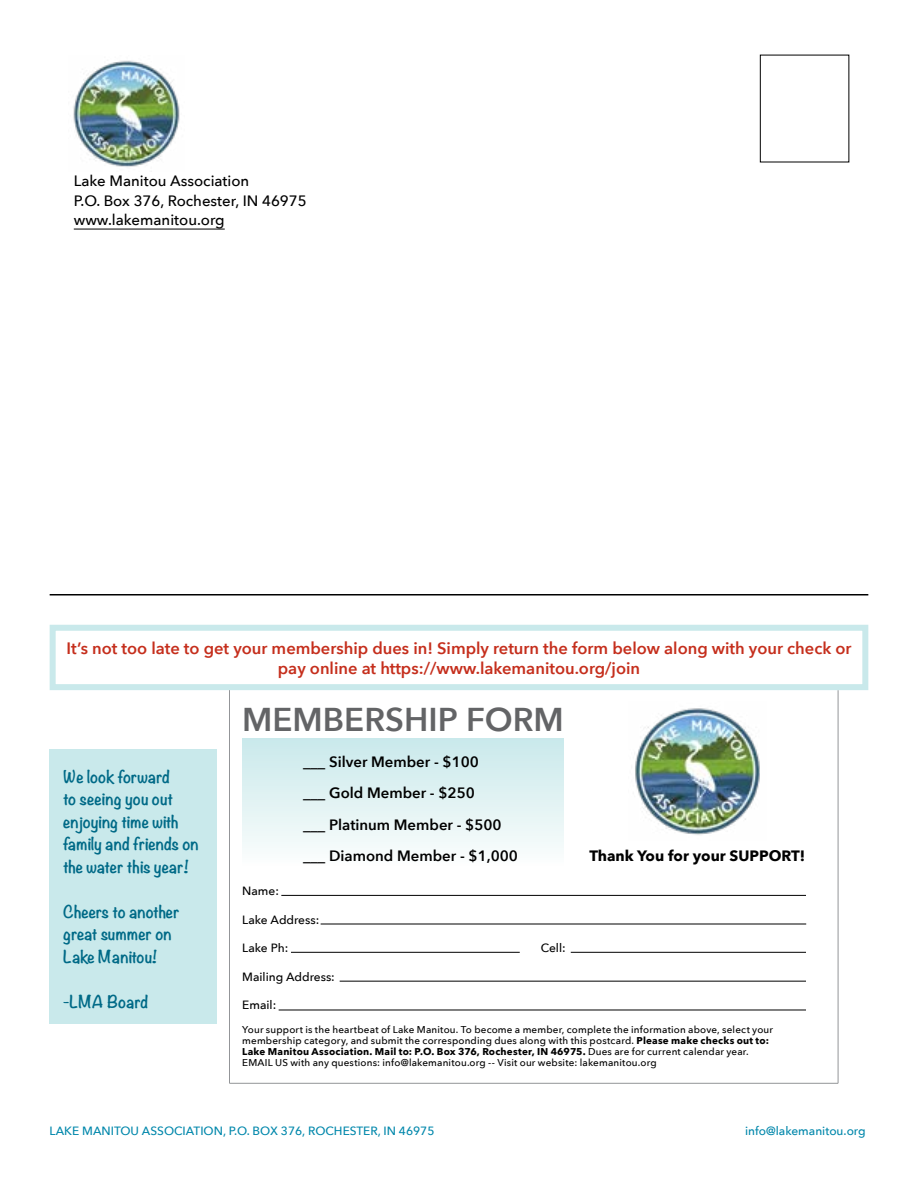
<style>
.page{position:relative;width:918px;height:1188px;background:#fff}
.page>*{position:absolute;margin:0;border:0;box-sizing:border-box;transform-origin:0 0}
.t1{font:600 33px "Avenir Next";color:#636466}
.t2{font:19.5px/22.5px "Tally Text Bold 1";color:#006a87}
.t3{font:600 16.5px/19.5px "Avenir Next";color:#c52e1c;text-align:center}
.t4{font:600 15px/31.5px "Avenir Next";color:#000}
.t5{font:500 15px/19.5px "Avenir Next";color:#000}
.t6{font:700 15px "Avenir Next";color:#000}
.t7{font:500 12px "Avenir Next";color:#0087ab}
.t8{font:500 12px "Avenir Next";color:#000}
.t9{font:500 9.9px/11.2px "Avenir Next";letter-spacing:.015em;color:#000}
.s1{font-weight:700}
</style>
<div class="page">
<hr style="left:50px;top:594px;width:818px;height:2px;background:#000">
<hr style="left:230px;top:1083px;width:608px;height:1px;background:#939598">
<hr style="left:838px;top:690px;width:1px;height:393px;background:#939598">
<img style="left:73px;top:60px;width:107px;height:107px">
<div style="left:50px;top:625px;width:818px;height:65px;border:6px solid #c9e9eb"></div>
<hr style="left:74px;top:229px;width:151px;height:1px;background:#000">
<div style="left:50px;top:750px;width:167px;height:274px;background:#c9e9eb"></div>
<hr style="left:229px;top:690px;width:1px;height:393px;background:#939598">
<img style="left:635px;top:708px;width:125px;height:127px">
<hr style="left:321px;top:924px;width:485px;height:1px;background:#000">
<hr style="left:291px;top:952px;width:229px;height:1px;background:#000">
<hr style="left:340px;top:981px;width:466px;height:1px;background:#000">
<hr style="left:279px;top:1010px;width:527px;height:1px;background:#000">
<hr style="left:571px;top:952px;width:235px;height:1px;background:#000">
<hr style="left:281px;top:895px;width:525px;height:1px;background:#000">
<div style="left:242px;top:738px;width:322px;height:129px;background:linear-gradient(to bottom,#c9e9eb,#fcfefd)"></div>
<h3 class="t5" style="left:74px;top:171px;width:234px">Lake Manitou Association<br>P.O. Box 376, Rochester, IN 46975 www.lakemanitou.org</h3>
<h3 class="t3" style="left:66px;top:638px;width:787px">It’s not too late to get your membership dues in! Simply return the form below along with your check or pay online at https://www.lakemanitou.org/join</h3>
<h2 class="t2" style="left:63px;top:766px;width:137px">We look forward<br>to seeing you out enjoying time with family and friends on the water this year!</h2>
<h2 class="t2" style="left:63px;top:901px;width:118px">Cheers to another great summer on<br>Lake Manitou!</h2>
<h2 class="t2" style="left:63px;top:991px;width:87px">-LMA Board</h2>
<h1 class="t1" style="left:242px;top:691px;width:323px">MEMBERSHIP FORM</h1>
<h3 class="t4" style="left:303px;top:745px;width:217px">___ Silver Member - $100<br>___ Gold Member - $250<br>___ Platinum Member - $500 ___ Diamond Member - $1,000</h3>
<h3 class="t6" style="left:589px;top:843px;width:217px">Thank You for your SUPPORT!</h3>
<p class="t8" style="left:242px;top:881px;width:38px">Name:</p>
<p class="t8" style="left:242px;top:910px;width:79px">Lake Address:</p>
<p class="t8" style="left:242px;top:938px;width:48px">Lake Ph:</p>
<p class="t8" style="left:541px;top:938px;width:26px">Cell:</p>
<p class="t8" style="left:242px;top:967px;width:94px">Mailing Address:</p>
<p class="t8" style="left:242px;top:995px;width:36px">Email:</p>
<p class="t9" style="left:242px;top:1023px;width:532px">Your support is the heartbeat of Lake Manitou. To become a member, complete the information above, select your membership category, and submit the corresponding dues along with this postcard. <span class="s1">Please make checks out to:<br>Lake Manitou Association. Mail to: P.O. Box 376, Rochester, IN 46975.</span> Dues are for current calendar year.<br>EMAIL US with any questions: info@lakemanitou.org -- Visit our website: lakemanitou.org</p>
<p class="t7" style="left:50px;top:1121px;width:386px">LAKE MANITOU ASSOCIATION, P.O. BOX 376, ROCHESTER, IN 46975</p>
<p class="t7" style="left:745px;top:1121px;width:122px">info@lakemanitou.org</p>
</div>
